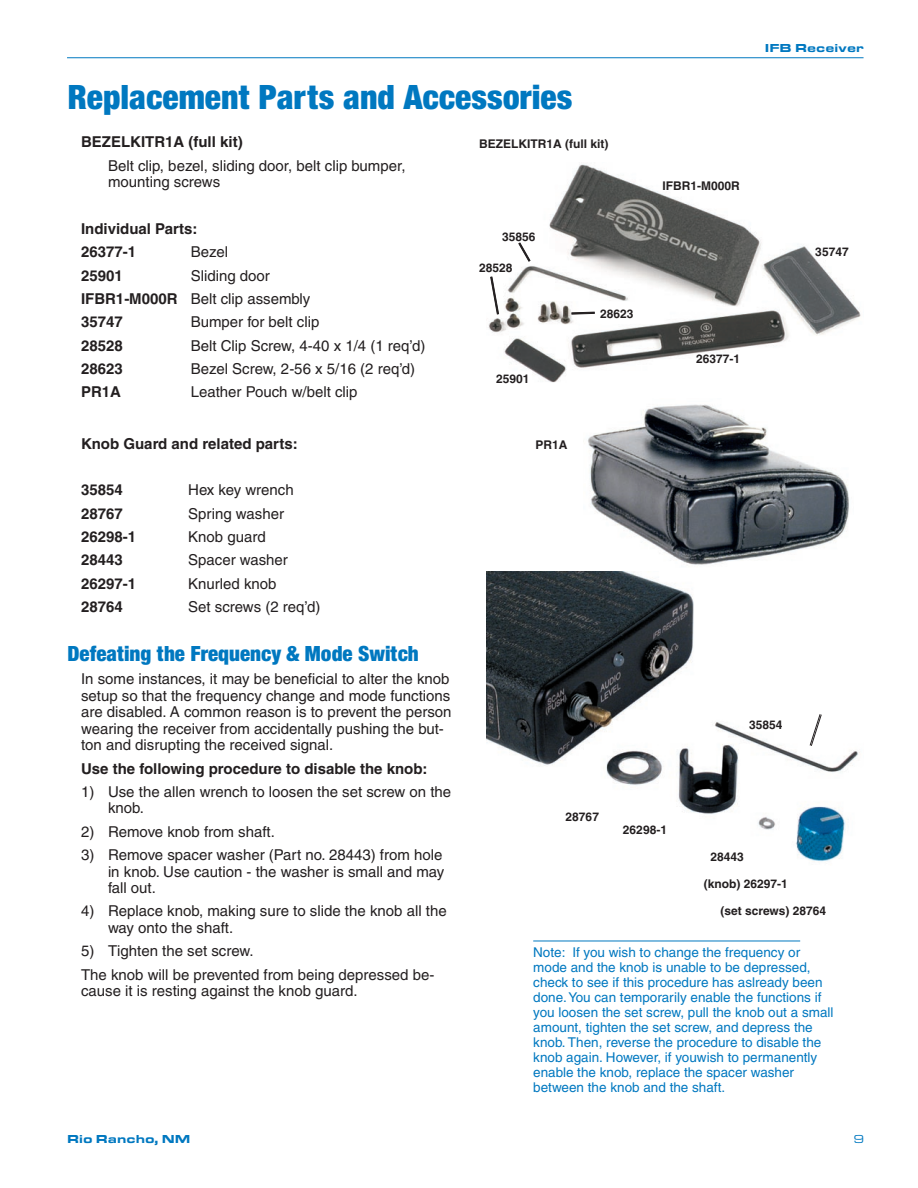
<style>
.page{position:relative;width:918px;height:1188px;background:#fff}
.page>*{position:absolute;margin:0;border:0;box-sizing:border-box;transform-origin:0 0}
.t1{font:900 condensed 36px "Sans";color:#0078c0}
.t2{font:900 condensed 22.5px "Sans";color:#0078c0}
.t3{font:15px/16.5px "Helvetica";color:#231f20}
.t4{font:700 15px/23.2px "Helvetica";color:#231f20}
.t5{font:13.5px/15px "Helvetica";color:#0078c0}
.t6{font:700 12px "Helvetica";color:#231f20}
.t7{font:900 12px "Eurostile Extended";color:#0078c0}
.t8{font:12px "Eurostile Extended";color:#0078c0}
.s1{font-weight:700}
</style>
<div class="page">
<hr style="left:67px;top:57px;width:797px;height:1px;background:#0078c0">
<img style="left:488px;top:164px;width:373px;height:219px">
<img style="left:486px;top:571px;width:374px;height:291px">
<svg style="left:810px;top:714px;width:12px;height:32px"></svg>
<hr style="left:533px;top:941px;width:267px;height:1px;background:#0078c0">
<svg style="left:490px;top:275px;width:10px;height:41px"></svg>
<svg style="left:570px;top:311px;width:26px;height:4px"></svg>
<svg style="left:517px;top:241px;width:15px;height:22px"></svg>
<img style="left:588px;top:404px;width:261px;height:161px">
<h1 class="t1" style="left:68px;top:75px;width:506px">Replacement Parts and Accessories</h1>
<p class="t4" style="left:81px;top:130px;width:163px">BEZELKITR1A (full kit)</p>
<p class="t3" style="left:108px;top:157px;width:299px">Belt clip, bezel, sliding door, belt clip bumper, mounting screws</p>
<p class="t4" style="left:81px;top:217px;width:118px">Individual Parts:<br>26377-1</p>
<p class="t6" style="left:479px;top:136px;width:131px">BEZELKITR1A (full kit)</p>
<p class="t6" style="left:502px;top:229px;width:35px">35856</p>
<p class="t3" style="left:191px;top:244px;width:39px">Bezel</p>
<p class="t3" style="left:81px;top:264px;width:231px;line-height:23.2px;text-indent:110px">Sliding door<br><span class="s1">IFBR1-M000R</span> Belt clip assembly<br><span class="s1">35747</span></p>
<p class="t4" style="left:81px;top:263px;width:43px">25901</p>
<p class="t3" style="left:191px;top:314px;width:130px">Bumper for belt clip</p>
<p class="t4" style="left:81px;top:333px;width:43px">28528</p>
<p class="t3" style="left:191px;top:337px;width:236px">Belt Clip Screw, 4-40 x 1/4 (1 req’d)</p>
<p class="t4" style="left:81px;top:357px;width:43px">28623</p>
<p class="t3" style="left:191px;top:360px;width:226px">Bezel Screw, 2-56 x 5/16 (2 req’d)</p>
<p class="t4" style="left:81px;top:380px;width:42px">PR1A</p>
<p class="t3" style="left:191px;top:384px;width:168px">Leather Pouch w/belt clip</p>
<p class="t4" style="left:81px;top:432px;width:218px">Knob Guard and related parts:</p>
<p class="t4" style="left:81px;top:478px;width:43px">35854</p>
<p class="t3" style="left:188px;top:482px;width:107px">Hex key wrench</p>
<p class="t4" style="left:81px;top:501px;width:43px">28767</p>
<p class="t3" style="left:188px;top:505px;width:97px">Spring washer</p>
<p class="t4" style="left:81px;top:525px;width:57px">26298-1</p>
<p class="t3" style="left:188px;top:528px;width:79px">Knob guard</p>
<p class="t4" style="left:81px;top:548px;width:43px">28443</p>
<p class="t3" style="left:188px;top:552px;width:101px">Spacer washer</p>
<p class="t4" style="left:81px;top:571px;width:57px">26297-1</p>
<p class="t3" style="left:188px;top:575px;width:90px">Knurled knob</p>
<p class="t4" style="left:81px;top:595px;width:43px">28764</p>
<p class="t3" style="left:188px;top:598px;width:134px">Set screws (2 req’d)</p>
<p class="t6" style="left:479px;top:260px;width:35px">28528</p>
<p class="t6" style="left:496px;top:371px;width:35px">25901</p>
<p class="t6" style="left:535px;top:438px;width:34px">PR1A</p>
<p class="t6" style="left:600px;top:307px;width:35px">28623</p>
<p class="t7" style="left:765px;top:41px;width:101px">IFB Receiver</p>
<p class="t6" style="left:663px;top:178px;width:79px">IFBR1-M000R</p>
<p class="t6" style="left:696px;top:352px;width:46px">26377-1</p>
<p class="t6" style="left:815px;top:245px;width:35px">35747</p>
<h2 class="t2" style="left:68px;top:640px;width:353px">Defeating the Frequency &amp; Mode Switch</h2>
<p class="t3" style="left:81px;top:671px;width:372px">In some instances, it may be beneficial to alter the knob setup so that the frequency change and mode functions are disabled. A common reason is to prevent the person wearing the receiver from accidentally pushing the but&shy;ton and disrupting the received signal.</p>
<p class="t4" style="left:81px;top:757px;width:348px">Use the following procedure to disable the knob:</p>
<p class="t3" style="left:108px;top:783px;width:345px;text-indent:-27px">1) Use the allen wrench to loosen the set screw on the knob.</p>
<p class="t3" style="left:81px;top:823px;width:195px">2) Remove knob from shaft.</p>
<p class="t3" style="left:108px;top:847px;width:338px;text-indent:-27px">3) Remove spacer washer (Part no. 28443) from hole in knob. Use caution - the washer is small and may fall out.</p>
<p class="t3" style="left:108px;top:903px;width:340px;text-indent:-27px">4) Replace knob, making sure to slide the knob all the way onto the shaft.</p>
<p class="t3" style="left:81px;top:939px;width:355px;line-height:23.2px">5) Tighten the set screw.<br>The knob will be prevented from being depressed be-</p>
<p class="t3" style="left:81px;top:983px;width:278px">cause it is resting against the knob guard.</p>
<p class="t6" style="left:566px;top:809px;width:35px">28767</p>
<p class="t6" style="left:623px;top:823px;width:46px">26298-1</p>
<p class="t6" style="left:749px;top:717px;width:35px">35854</p>
<p class="t6" style="left:710px;top:850px;width:35px">28443</p>
<p class="t6" style="left:704px;top:877px;width:86px">(knob) 26297-1</p>
<p class="t6" style="left:720px;top:904px;width:107px">(set screws) 28764</p>
<p class="t5" style="left:533px;top:945px;width:302px">Note: If you wish to change the frequency or mode and the knob is unable to be depressed, check to see if this procedure has aslready been done. You can temporarily enable the functions if you loosen the set screw, pull the knob out a small amount, tighten the set screw, and depress the knob. Then, reverse the procedure to disable the knob again. However, if youwish to permanently enable the knob, replace the spacer washer between the knob and the shaft.</p>
<p class="t7" style="left:67px;top:1132px;width:125px">Rio Rancho, NM</p>
<p class="t8" style="left:854px;top:1133px;width:12px">9</p>
</div>
